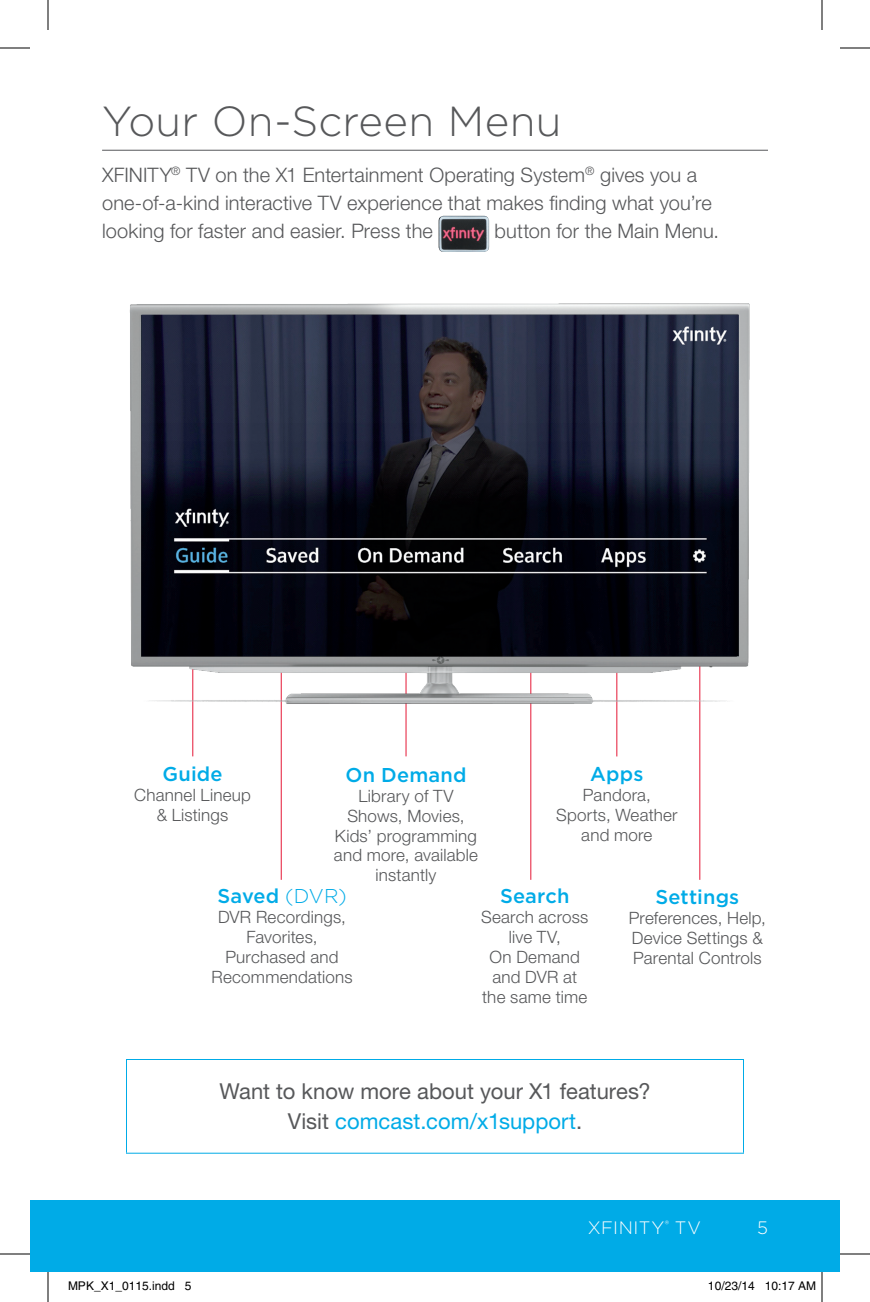
<style>
.page{position:relative;width:870px;height:1302px;background:#fff}
.page>*{position:absolute;margin:0;border:0;box-sizing:border-box;transform-origin:0 0}
.t1{font:300 42px "Gotham";letter-spacing:.005em;color:#57585a}
.t2{font:22px/30px "Helvetica Neue LT Std";color:#57585a;text-align:center}
.t3{font:300 20px/28px "Helvetica Neue LT Std";letter-spacing:.005em;color:#57585a}
.t4{font:500 20px "Gotham";letter-spacing:.01em;color:#00abe7}
.t5{font:300 18px "Gotham";letter-spacing:.03em;color:#fff}
.t6{font:300 17px/20px "Helvetica Neue LT Std";letter-spacing:.015em;color:#57585a;text-align:center}
.t7{font:12px "Helvetica";color:#000}
.s1{font-weight:300}
.s2{color:#00abe7}
</style>
<div class="page">
<div style="left:30px;top:1200px;width:18px;height:72px;background:#00abe7"></div>
<div style="left:48px;top:1200px;width:792px;height:72px;background:#00abe7"></div>
<hr style="left:192px;top:570px;width:1px;height:186px;background:#e51836">
<hr style="left:699px;top:570px;width:1px;height:310px;background:#e51836">
<hr style="left:281px;top:570px;width:1px;height:310px;background:#e51836">
<hr style="left:530px;top:570px;width:1px;height:310px;background:#e51836">
<hr style="left:616px;top:571px;width:1px;height:185px;background:#e51836">
<hr style="left:406px;top:571px;width:1px;height:185px;background:#e51836">
<hr style="left:102px;top:150px;width:666px;height:1px;background:#57585a">
<hr style="left:126px;top:1059px;width:618px;height:1px;background:#00abe7">
<hr style="left:126px;top:1060px;width:1px;height:93px;background:#00abe7">
<hr style="left:743px;top:1060px;width:1px;height:93px;background:#00abe7">
<hr style="left:126px;top:1153px;width:618px;height:1px;background:#00abe7">
<hr style="left:0;top:48px;width:30px;height:1px;background:#000">
<hr style="left:840px;top:48px;width:30px;height:1px;background:#000">
<hr style="left:0;top:1254px;width:30px;height:1px;background:#000">
<hr style="left:840px;top:1254px;width:30px;height:1px;background:#000">
<hr style="left:48px;top:0;width:1px;height:30px;background:#000">
<hr style="left:48px;top:1272px;width:1px;height:30px;background:#000">
<hr style="left:822px;top:0;width:1px;height:30px;background:#000">
<hr style="left:822px;top:1272px;width:1px;height:30px;background:#000">
<img style="left:439px;top:216px;width:50px;height:36px">
<img style="left:129px;top:303px;width:621px;height:413px">
<h2 class="t1" style="left:102px;top:95px;width:461px">Your On-Screen Menu</h2>
<p class="t3" style="left:102px;top:160px;width:611px">XFINITY<sup>®</sup> TV on the X1 Entertainment Operating System<sup>®</sup> gives you a one-of-a-kind interactive TV experience that makes finding what you’re looking for faster and easier. Press the</p>
<p class="t3" style="left:495px;top:216px;width:226px">button for the Main Menu.</p>
<h3 class="t4" style="left:162px;top:760px;width:62px">Guide</h3>
<h3 class="t4" style="left:345px;top:761px;width:123px">On Demand</h3>
<p class="t6" style="left:134px;top:784px;width:118px">Channel Lineup</p>
<p class="t6" style="left:359px;top:785px;width:97px">Library of TV</p>
<p class="t6" style="left:157px;top:804px;width:73px">&amp; Listings</p>
<p class="t6" style="left:334px;top:805px;width:146px">Shows, Movies,<br>Kids’ programming and more, available instantly</p>
<h3 class="t4" style="left:218px;top:883px;width:131px">Saved <span class="s1">(DVR)</span></h3>
<p class="t6" style="left:212px;top:907px;width:143px">DVR Recordings,<br>Favorites,<br>Purchased and<br>Recommendations</p>
<h3 class="t4" style="left:590px;top:760px;width:55px">Apps</h3>
<p class="t6" style="left:556px;top:784px;width:123px">Pandora,<br>Sports, Weather and more</p>
<h3 class="t4" style="left:500px;top:883px;width:71px">Search</h3>
<h3 class="t4" style="left:655px;top:884px;width:85px">Settings</h3>
<p class="t6" style="left:481px;top:907px;width:109px">Search across</p>
<p class="t6" style="left:629px;top:907px;width:138px">Preferences, Help,</p>
<p class="t6" style="left:509px;top:927px;width:54px">live TV,</p>
<p class="t6" style="left:632px;top:927px;width:132px">Device Settings &amp;</p>
<p class="t6" style="left:490px;top:947px;width:92px">On Demand</p>
<p class="t6" style="left:633px;top:947px;width:130px">Parental Controls</p>
<p class="t6" style="left:482px;top:967px;width:107px">and DVR at the same time</p>
<p class="t2" style="left:219px;top:1076px;width:433px">Want to know more about your X1 features?<br>Visit <span class="s2">comcast.com/x1support</span>.</p>
<p class="t5" style="left:588px;top:1216px;width:115px">XFINITY<sup>®</sup> TV</p>
<p class="t5" style="left:757px;top:1216px;width:12px">5</p>
<p class="t7" style="left:68px;top:1279px;width:125px">MPK_X1_0115.indd 5</p>
<p class="t7" style="left:708px;top:1279px;width:110px">10/23/14 10:17 AM</p>
</div>
